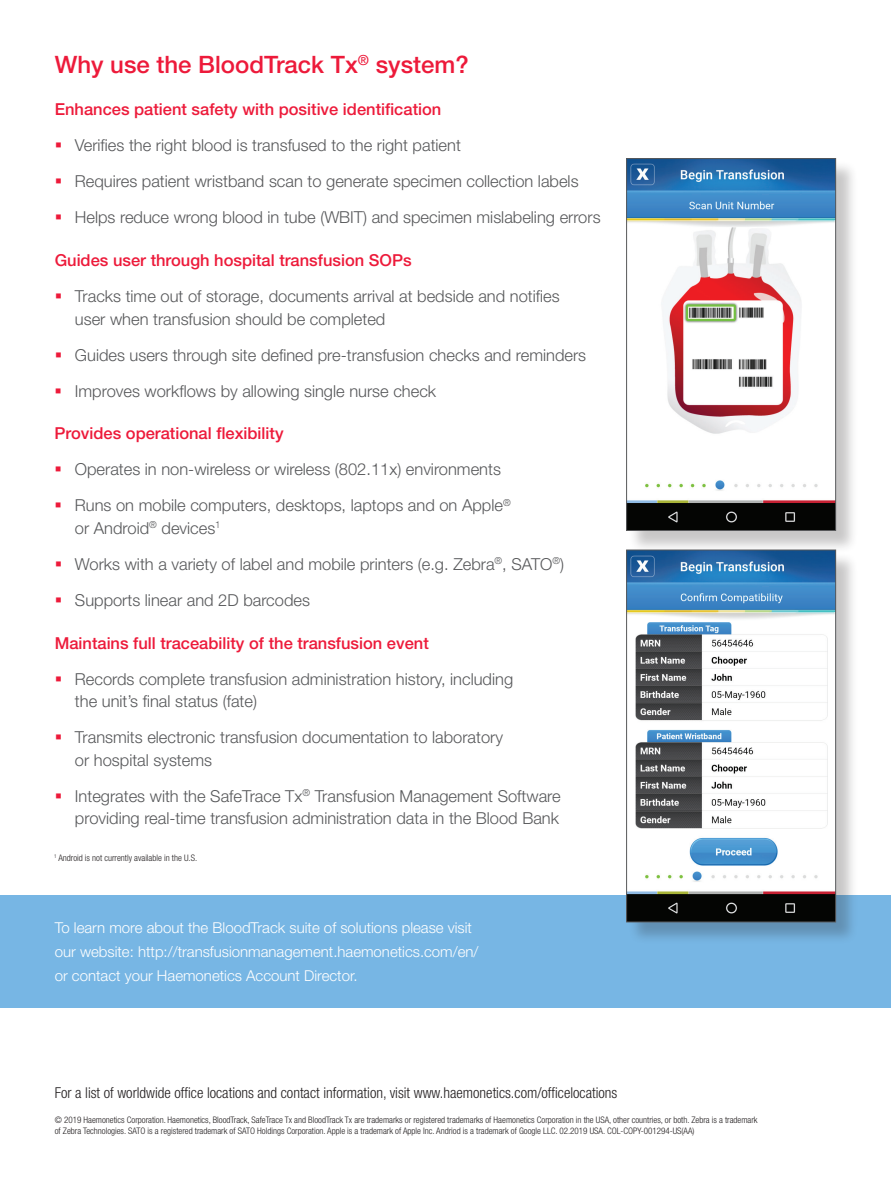
<style>
.page{position:relative;width:891px;height:1188px;background:#fff}
.page>*{position:absolute;margin:0;border:0;box-sizing:border-box;transform-origin:0 0}
.t1{font:500 24px "Helvetica Neue";color:#ed1a3a}
.t2{font:300 16.5px/36px "Helvetica Neue LT Std";color:#57585a}
.t3{font:500 16.5px "Helvetica Neue LT Std";color:#ed1a3a}
.t4{font:300 15px/24px "Helvetica Neue LT Std";color:#fff}
.t5{font:300 condensed 15px "Helvetica Neue LT Std";color:#231f20}
.t6{font:300 condensed 9px/10.8px "Helvetica Neue LT Std";color:#231f20}
.t7{font:300 condensed 9px "Helvetica Neue";color:#231f20}
</style>
<div class="page">
<div style="left:0;top:895px;width:891px;height:113px;background:#77b6e4"></div>
<div style="left:629px;top:161px;width:230px;height:393px;background:#231f20;opacity:.25"></div>
<img style="left:628px;top:160px;width:206px;height:369px">
<div style="left:626px;top:158px;width:210px;height:373px;border:1px solid #57585a"></div>
<div style="left:629px;top:552px;width:230px;height:393px;background:#231f20;opacity:.25"></div>
<img style="left:628px;top:552px;width:206px;height:368px">
<div style="left:626px;top:550px;width:210px;height:372px;border:1px solid #57585a"></div>
<h1 class="t1" style="left:55px;top:50px;width:416px">Why use the BloodTrack Tx<sup>®</sup> system?</h1>
<p class="t3" style="left:55px;top:100px;width:388px">Enhances patient safety with positive identification</p>
<p class="t2" style="left:75px;top:127px;width:527px">Verifies the right blood is transfused to the right patient<br>Requires patient wristband scan to generate specimen collection labels<br>Helps reduce wrong blood in tube (WBIT) and specimen mislabeling errors</p>
<p class="t3" style="left:55px;top:250px;width:359px">Guides user through hospital transfusion SOPs</p>
<p class="t2" style="left:75px;top:285px;width:486px;line-height:22.5px">Tracks time out of storage, documents arrival at bedside and notifies user when transfusion should be completed</p>
<p class="t2" style="left:75px;top:337px;width:513px">Guides users through site defined pre-transfusion checks and reminders<br>Improves workflows by allowing single nurse check</p>
<p class="t3" style="left:55px;top:424px;width:230px">Provides operational flexibility</p>
<p class="t2" style="left:75px;top:451px;width:437px">Operates in non-wireless or wireless (802.11x) environments<br>Runs on mobile computers, desktops, laptops and on Apple<sup>®</sup></p>
<p class="t2" style="left:75px;top:510px;width:491px">or Android<sup>®</sup> devices<sup>1<br></sup>Works with a variety of label and mobile printers (e.g. Zebra<sup>®</sup>, SATO<sup>®</sup>)<br>Supports linear and 2D barcodes</p>
<p class="t3" style="left:55px;top:633px;width:376px">Maintains full traceability of the transfusion event</p>
<p class="t2" style="left:75px;top:667px;width:440px;line-height:22.5px">Records complete transfusion administration history, including the unit’s final status (fate)</p>
<p class="t2" style="left:75px;top:726px;width:430px;line-height:22.5px">Transmits electronic transfusion documentation to laboratory or hospital systems</p>
<p class="t2" style="left:75px;top:784px;width:487px;line-height:22.5px">Integrates with the SafeTrace Tx<sup>®</sup> Transfusion Management Software providing real-time transfusion administration data in the Blood Bank</p>
<p class="t7" style="left:54px;top:852px;width:145px"><sup>1</sup> Android is not currently available in the U.S.</p>
<p class="t4" style="left:55px;top:915px;width:425px">To learn more about the BloodTrack suite of solutions please visit our website: http://transfusionmanagement.haemonetics.com/en/ or contact your Haemonetics Account Director.</p>
<p class="t5" style="left:55px;top:1084px;width:564px">For a list of worldwide office locations and contact information, visit www.haemonetics.com/officelocations</p>
<p class="t6" style="left:55px;top:1115px;width:704px">© 2019 Haemonetics Corporation. Haemonetics, BloodTrack, SafeTrace Tx and BloodTrack Tx are trademarks or registered trademarks of Haemonetics Corporation in the USA, other countries, or both. Zebra is a trademark of Zebra Technologies. SATO is a registered trademark of SATO Holdings Corporation. Apple is a trademark of Apple Inc. Andriod is a trademark of Google LLC. 02.2019 USA. COL-COPY-001294-US(AA)</p>
</div>
